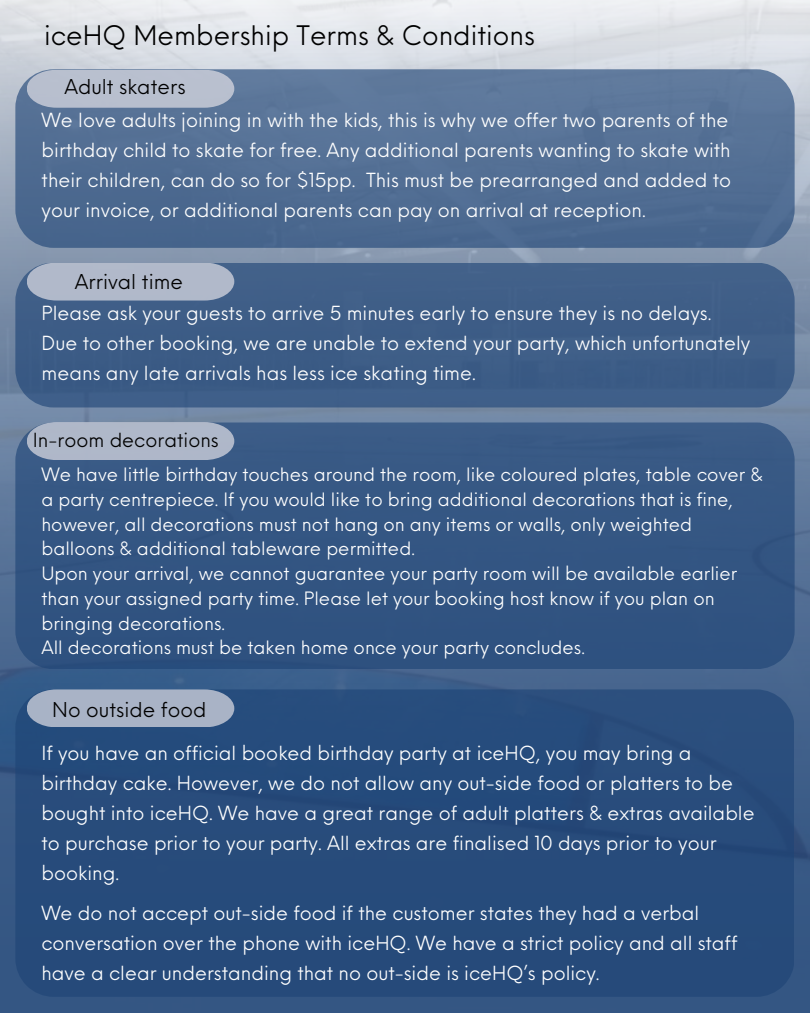
<style>
.page{position:relative;width:810px;height:1013px;background:#fff}
.page>*{position:absolute;margin:0;border:0;box-sizing:border-box;transform-origin:0 0}
.t1{font:26.3px "Neue Einstellung";color:#000}
.t2{font:20px "Neue Einstellung";color:#000}
.t3{font:19px/30px "Neue Einstellung";color:#fff}
.t4{font:19px "Neue Einstellung";color:#000}
.t5{font:18px/24.8px "Neue Einstellung";color:#fff}
</style>
<div class="page">
<img style="left:0;top:0;width:810px;height:1012px">
<svg style="left:15px;top:69px;width:780px;height:179px;background:#547094"></svg>
<svg style="left:27px;top:70px;width:207px;height:38px;background:#b3bbcb"></svg>
<div style="left:15px;top:262px;width:780px;height:145px;background:#3e5e87"></div>
<svg style="left:27px;top:262px;width:207px;height:38px;background:#aab3c6"></svg>
<div style="left:15px;top:422px;width:780px;height:247px;background:#335582"></div>
<div style="left:27px;top:422px;width:207px;height:38px;background:#afb8c9"></div>
<div style="left:15px;top:689px;width:779px;height:307px;background:#264b7b"></div>
<svg style="left:27px;top:689px;width:207px;height:38px;background:#a0acc1"></svg>
<p class="t1" style="left:44px;top:12px;width:492px">iceHQ Membership Terms &amp; Conditions</p>
<p class="t2" style="left:64px;top:69px;width:123px">Adult skaters</p>
<p class="t3" style="left:42px;top:103px;width:691px">We love adults joining in with the kids, this is why we offer two parents of the birthday child to skate for free. Any additional parents wanting to skate with their children, can do so for $15pp. This must be prearranged and added to your invoice, or additional parents can pay on arrival at reception.</p>
<h2 class="t2" style="left:75px;top:264px;width:110px">Arrival time</h2>
<h1 class="t3" style="left:42px;top:296px;width:710px">Please ask your guests to arrive 5 minutes early to ensure they is no delays.<br>Due to other booking, we are unable to extend your party, which unfortunately means any late arrivals has less ice skating time.</h1>
<h2 class="t4" style="left:33px;top:423px;width:187px">In-room decorations</h2>
<p class="t5" style="left:41px;top:460px;width:723px">We have little birthday touches around the room, like coloured plates, table cover &amp; a party centrepiece. If you would like to bring additional decorations that is fine, however, all decorations must not hang on any items or walls, only weighted balloons &amp; additional tableware permitted.</p>
<p class="t5" style="left:41px;top:559px;width:697px">Upon your arrival, we cannot guarantee your party room will be available earlier than your assigned party time. Please let your booking host know if you plan on bringing decorations.</p>
<p class="t5" style="left:41px;top:633px;width:545px">All decorations must be taken home once your party concludes.</p>
<h2 class="t2" style="left:52px;top:692px;width:156px">No outside food</h2>
<h2 class="t3" style="left:41px;top:736px;width:715px">If you have an official booked birthday party at iceHQ, you may bring a birthday cake. However, we do not allow any out-side food or platters to be bought into iceHQ. We have a great range of adult platters &amp; extras available to purchase prior to your party. All extras are finalised 10 days prior to your booking.</h2>
<h2 class="t3" style="left:41px;top:895px;width:698px">We do not accept out-side food if the customer states they had a verbal conversation over the phone with iceHQ. We have a strict policy and all staff have a clear understanding that no out-side is iceHQ’s policy.</h2>
</div>
